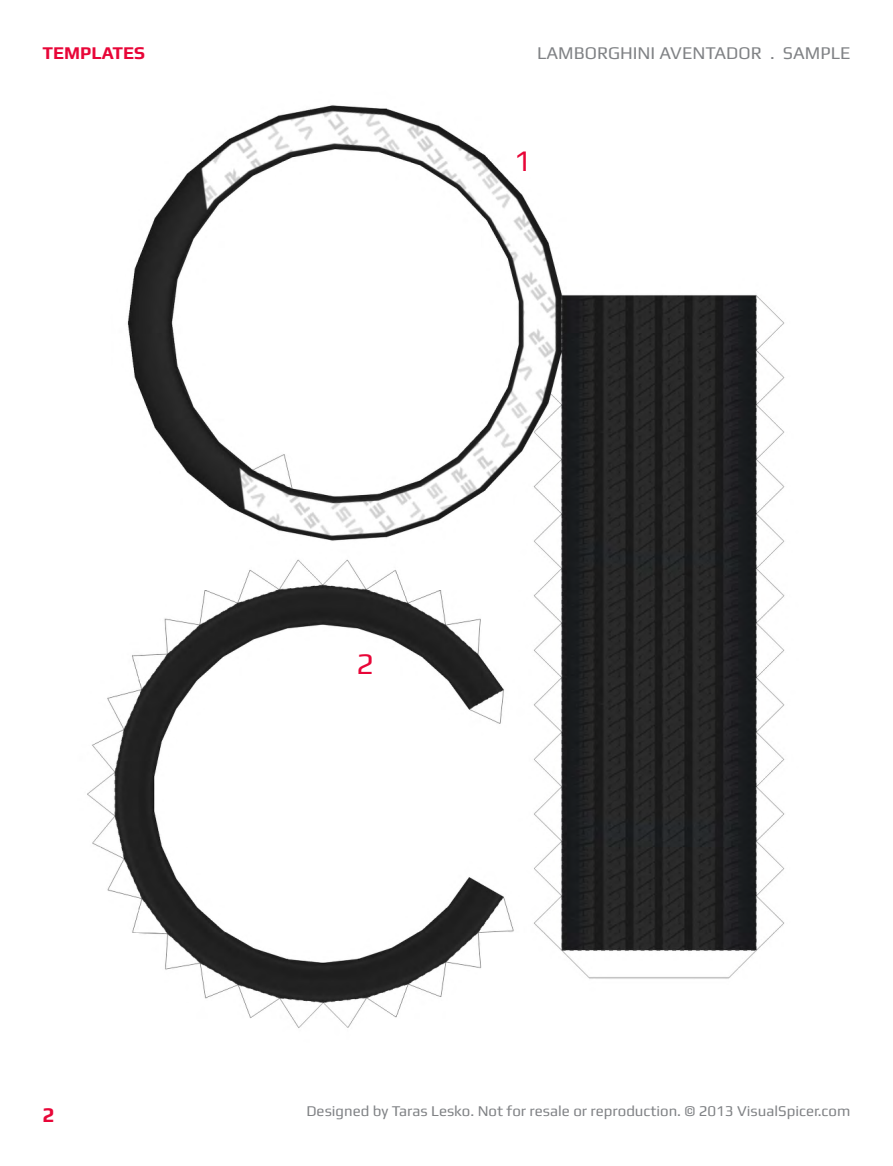
<style>
.page{position:relative;width:893px;height:1166px;background:#fff}
.page>*{position:absolute;margin:0;border:0;box-sizing:border-box;transform-origin:0 0}
.t1{font:30px "Play";color:#e80638}
.t2{font:700 21px "Play";color:#e80638}
.t3{font:18px "Play";color:#808285}
.t4{font:700 18px "Play";color:#e80638}
.t5{font:15px "Play";color:#808285}
</style>
<div class="page">
<img style="left:87px;top:105px;width:698px;height:923px">
<p class="t4" style="left:43px;top:43px;width:104px">TEMPLATES</p>
<p class="t3" style="left:537px;top:43px;width:315px">LAMBORGHINI AVENTADOR . SAMPLE</p>
<p class="t1" style="left:514px;top:142px;width:19px">1</p>
<h2 class="t2" style="left:43px;top:1101px;width:14px">2</h2>
<p class="t1" style="left:357px;top:646px;width:19px">2</p>
<p class="t5" style="left:306px;top:1101px;width:545px">Designed by Taras Lesko. Not for resale or reproduction. © 2013 VisualSpicer.com</p>
</div>
